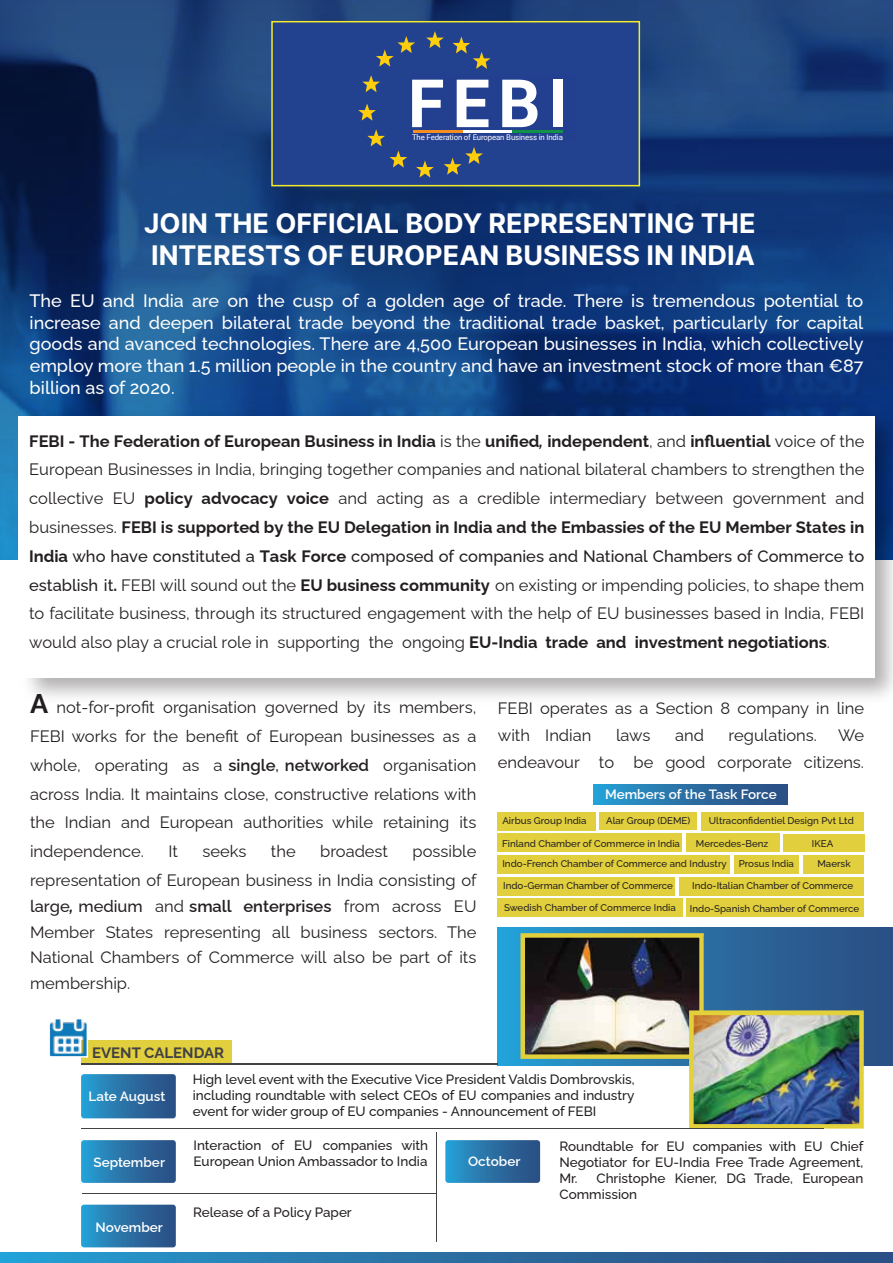
<style>
.page{position:relative;width:893px;height:1263px;background:#fff}
.page>*{position:absolute;margin:0;border:0;box-sizing:border-box;transform-origin:0 0}
.t1{font:700 27px/32.4px "Inter";color:#fff}
.t2{font:500 18px/21.6px "Raleway";color:#fff;text-align:justify}
.t3{font:16.5px/28.8px "Raleway";color:#231f20;text-align:justify}
.t4{font:700 15px "Raleway";color:#424143}
.t5{font:500 13.5px/16.2px "Raleway";color:#231f20;text-align:justify}
.t6{font:600 13.5px "Raleway";color:#fff}
.t7{font:500 9.75px/20.9px "Raleway";color:#231f20}
.t8{font:7.8px "Roboto";letter-spacing:-.02em;color:#fff}
.s1{font-weight:700}
.s2{font-weight:700;font-style:italic}
.s3{font-weight:500}
.s4{font-weight:700;font-size:27px}
.s5{font-weight:600}
</style>
<div class="page">
<div style="left:81px;top:1040px;width:150px;height:23px;background:#e1cf3d"></div>
<div style="left:498px;top:927px;width:395px;height:139px;background:linear-gradient(to right,#269dd1,#2c497d)"></div>
<img style="left:525px;top:938px;width:174px;height:116px">
<div style="left:520px;top:933px;width:184px;height:126px;border:4px solid #e1cf3d"></div>
<svg style="left:0;top:0;width:893px;height:560px;background:#143e7a"></svg>
<div style="left:271px;top:21px;width:369px;height:165px;background:#224290;border:2px solid #f5eb28"></div>
<img style="left:14px;top:404px;width:879px;height:293px">
<div style="left:19px;top:416px;width:856px;height:261px;background:#fff"></div>
<img style="left:694px;top:1015px;width:165px;height:108px">
<div style="left:689px;top:1010px;width:175px;height:118px;border:4px solid #e3d13c"></div>
<hr style="left:81px;top:1063px;width:416px;height:1px;background:#424243">
<hr style="left:82px;top:1128px;width:742px;height:1px;background:#424243">
<hr style="left:82px;top:1193px;width:354px;height:1px;background:#424243">
<hr style="left:436px;top:1132px;width:1px;height:110px;background:#424243">
<svg style="left:81px;top:1074px;width:95px;height:44px;background:#2a73a7"></svg>
<svg style="left:81px;top:1140px;width:95px;height:43px;background:#2b74a8"></svg>
<svg style="left:445px;top:1140px;width:95px;height:43px;background:#2b74a8"></svg>
<svg style="left:81px;top:1205px;width:95px;height:42px;background:#2a73a7"></svg>
<svg style="left:0;top:1253px;width:893px;height:10px;background:#2972a6"></svg>
<img style="left:51px;top:1021px;width:34px;height:34px">
<div style="left:48px;top:1018px;width:40px;height:40px;border:2px solid #fff"></div>
<div style="left:593px;top:784px;width:194px;height:20px;background:linear-gradient(to right,#279cd1,#2c497d)"></div>
<div style="left:497px;top:812px;width:99px;height:18px;background:#e1cf3d"></div>
<div style="left:686px;top:834px;width:93px;height:18px;background:#e1cf3d"></div>
<div style="left:600px;top:812px;width:97px;height:18px;background:#e1cf3d"></div>
<div style="left:734px;top:855px;width:65px;height:18px;background:#e1cf3d"></div>
<div style="left:701px;top:812px;width:163px;height:18px;background:#e1cf3d"></div>
<div style="left:497px;top:834px;width:185px;height:18px;background:#e1cf3d"></div>
<div style="left:497px;top:855px;width:233px;height:18px;background:#e1cf3d"></div>
<div style="left:497px;top:877px;width:178px;height:18px;background:#e1cf3d"></div>
<div style="left:497px;top:899px;width:185px;height:18px;background:#e1cf3d"></div>
<div style="left:679px;top:877px;width:185px;height:18px;background:#e1cf3d"></div>
<div style="left:686px;top:899px;width:178px;height:18px;background:#e1cf3d"></div>
<div style="left:803px;top:855px;width:61px;height:18px;background:#e1cf3d"></div>
<div style="left:783px;top:834px;width:81px;height:18px;background:#e1cf3d"></div>
<svg style="left:502px;top:80px;width:35px;height:47px"></svg>
<div style="left:553px;top:80px;width:10px;height:47px;background:#fff"></div>
<hr style="left:463px;top:130px;width:51px;height:2px;background:#fff">
<hr style="left:512px;top:130px;width:51px;height:2px;background:#119247">
<svg style="left:452px;top:36px;width:38px;height:33px"></svg>
<svg style="left:426px;top:31px;width:18px;height:17px"></svg>
<svg style="left:358px;top:75px;width:130px;height:103px"></svg>
<svg style="left:376px;top:36px;width:39px;height:31px"></svg>
<p class="t8" style="left:412px;top:132px;width:152px">The Federation of European Business in India</p>
<h1 class="t1" style="left:144px;top:206px;width:613px">JOIN THE OFFICIAL BODY REPRESENTING THE<br>INTERESTS OF EUROPEAN BUSINESS IN INDIA</h1>
<p class="t2" style="left:29px;top:288px;width:835px">The EU and India are on the cusp of a golden age of trade. There is tremendous potential to increase and deepen bilateral trade beyond the traditional trade basket, particularly for capital goods and avanced technologies. There are 4,500 European businesses in India, which collectively employ more than 1.5 million people in the country and have an investment stock of more than €87 billion as of 2020.</p>
<p class="t3" style="left:29px;top:424px;width:837px"><span class="s1">FEBI - The Federation of European Business in India</span> is the <span class="s1">unified</span><span class="s2">,</span> <span class="s1">independent</span>, and <span class="s1">influential</span> voice of the European Businesses in India, bringing together companies and national bilateral chambers to strengthen the collective EU <span class="s1">policy advocacy voice</span> and acting as a credible intermediary between government and businesses. <span class="s1">FEBI is supported by the EU Delegation in India and the Embassies of the EU Member States in India</span> <span class="s3">who have constituted a</span> <span class="s1">Task Force</span> <span class="s3">composed of companies and National Chambers of Commerce to establish it</span><span class="s1">.</span> FEBI will sound out the <span class="s1">EU business community</span> on existing or impending policies, to shape them to facilitate business, through its structured engagement with the help of EU businesses based in India, FEBI would also play a crucial role in supporting the ongoing <span class="s1">EU-India trade and investment negotiations</span>.</p>
<p class="t3" style="left:30px;top:691px;width:448px"><span class="s4">A</span> not-for-profit organisation governed by its members, FEBI works for the benefit of European businesses as a whole, operating as a <span class="s5">single</span><span class="s3">,</span> <span class="s5">networked</span> organisation across India. It maintains close, constructive relations with the Indian and European authorities while retaining its independence.</p>
<p class="t3" style="left:30px;top:835px;width:448px;text-align:right">possible<br>representation of European business in India consisting of</p>
<p class="t3" style="left:30px;top:891px;width:448px;line-height:25.8px"><span class="s3">large</span><span class="s2">,</span> <span class="s3">medium</span> and <span class="s5">small enterprises</span> from across EU Member States representing all business sectors. The National Chambers of Commerce will also be part of its membership.</p>
<p class="t3" style="left:168px;top:835px;width:11px">It</p>
<p class="t3" style="left:202px;top:835px;width:46px">seeks</p>
<p class="t3" style="left:271px;top:835px;width:26px">the</p>
<p class="t3" style="left:320px;top:835px;width:69px">broadest</p>
<p class="t3" style="left:498px;top:693px;width:368px;line-height:27px">FEBI operates as a Section 8 company in line with Indian</p>
<p class="t3" style="left:616px;top:719px;width:36px">laws</p>
<p class="t3" style="left:675px;top:719px;width:30px">and</p>
<p class="t3" style="left:729px;top:719px;width:90px">regulations.</p>
<p class="t3" style="left:498px;top:720px;width:368px;line-height:27px;text-align:right">We<br>endeavour to be good corporate citizens.</p>
<p class="t6" style="left:605px;top:783px;width:173px">Members of the Task Force</p>
<p class="t7" style="left:502px;top:809px;width:86px">Airbus Group India</p>
<p class="t7" style="left:606px;top:809px;width:86px">Alar Group (DEME)</p>
<p class="t7" style="left:709px;top:809px;width:146px">Ultraconfidentiel Design Pvt Ltd</p>
<p class="t7" style="left:502px;top:832px;width:179px">Finland Chamber of Commerce in India</p>
<p class="t7" style="left:739px;top:832px;width:57px;text-indent:-43px">Mercedes-Benz<br>Prosus India</p>
<p class="t7" style="left:502px;top:852px;width:226px">Indo-French Chamber of Commerce and Industry</p>
<p class="t7" style="left:817px;top:831px;width:35px;text-indent:-6px">IKEA<br>Maersk</p>
<p class="t7" style="left:503px;top:874px;width:171px">Indo-German Chamber of Commerce</p>
<p class="t7" style="left:692px;top:874px;width:162px">Indo-Italian Chamber of Commerce</p>
<p class="t7" style="left:504px;top:896px;width:173px">Swedish Chamber of Commerce India</p>
<p class="t7" style="left:690px;top:897px;width:171px">Indo-Spanish Chamber of Commerce</p>
<p class="t4" style="left:92px;top:1040px;width:133px">EVENT CALENDAR</p>
<p class="t6" style="left:89px;top:1085px;width:78px">Late August</p>
<p class="t5" style="left:193px;top:1069px;width:443px">High level event with the Executive Vice President Valdis Dombrovskis, including roundtable with select CEOs of EU companies and industry event for wider group of EU companies - Announcement of FEBI</p>
<p class="t5" style="left:193px;top:1135px;width:236px">Interaction of EU companies with<br>European Union Ambassador to India</p>
<p class="t5" style="left:559px;top:1136px;width:305px">Roundtable for EU companies with EU Chief Negotiator for EU-India Free Trade Agreement, Mr. Christophe Kiener, DG Trade, European Commission</p>
<p class="t6" style="left:468px;top:1151px;width:54px">October</p>
<p class="t6" style="left:93px;top:1151px;width:73px">September</p>
<p class="t6" style="left:96px;top:1216px;width:69px">November</p>
<p class="t5" style="left:193px;top:1202px;width:160px">Release of a Policy Paper</p>
</div>
